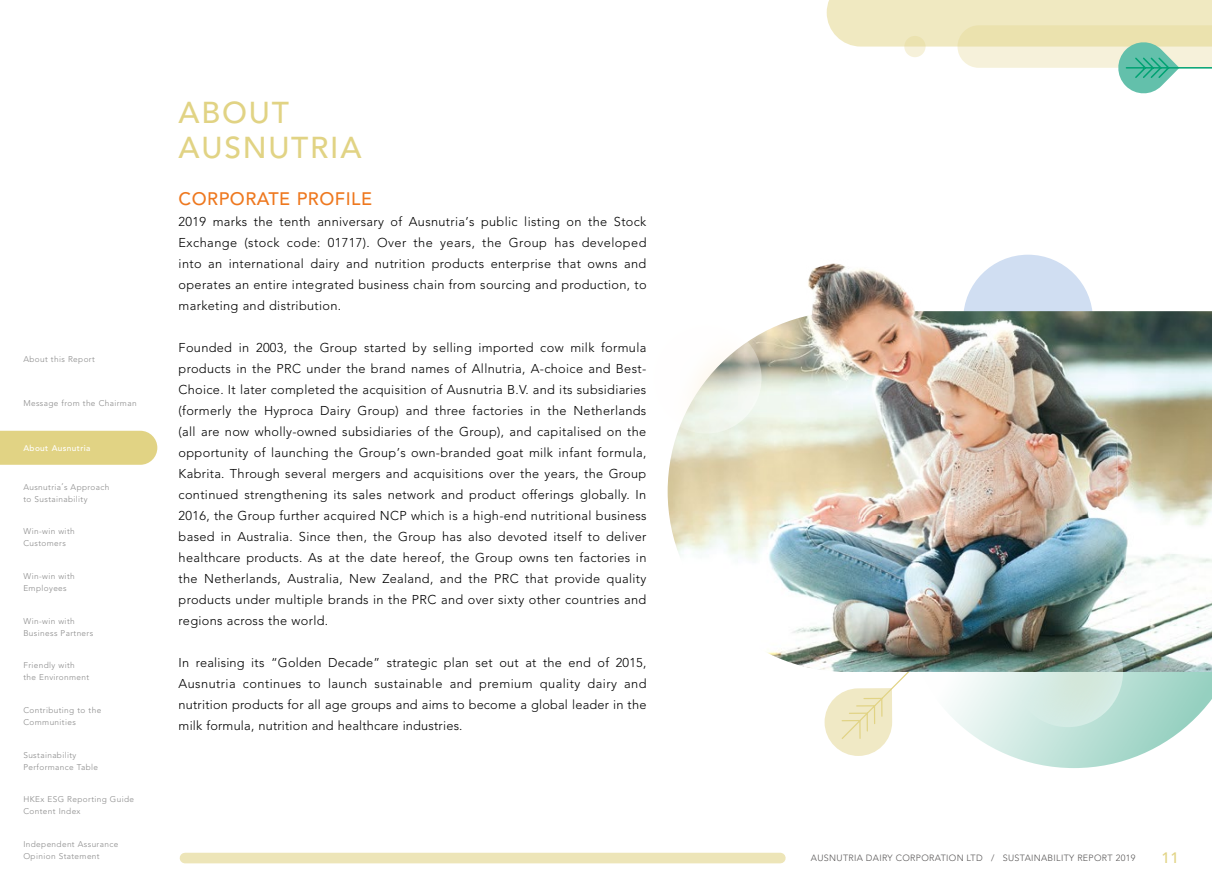
<style>
.page{position:relative;width:1212px;height:893px;background:#fff}
.page>*{position:absolute;margin:0;border:0;box-sizing:border-box;transform-origin:0 0}
.t1{font:500 30px/35.1px "Avenir LT Std";letter-spacing:.06em;color:#e1d384}
.t2{font:500 18px "Avenir LT Std";letter-spacing:.03em;color:#ee781f}
.t3{font:500 15px "Avenir LT Std";color:#e1d384}
.t4{font:300 12.75px/21px "Avenir LT Std";letter-spacing:.025em;color:#000;text-align:justify}
.t5{font:300 9px "Avenir LT Std";letter-spacing:.035em;color:#595757}
.t6{font:300 8.25px/12px "Avenir LT Std";letter-spacing:.045em;color:#898989}
.t7{font:500 8.25px "Avenir LT Std";letter-spacing:.05em;color:#fff}
</style>
<div class="page">
<svg style="left:964px;top:672px;width:248px;height:96px"></svg>
<svg style="left:824px;top:672px;width:140px;height:84px"></svg>
<img style="left:668px;top:311px;width:544px;height:361px">
<img style="left:692px;top:254px;width:458px;height:261px">
<svg style="left:1012px;top:617px;width:111px;height:110px;background:#9cb0a6"></svg>
<svg style="left:651px;top:323px;width:110px;height:110px"></svg>
<div style="left:0;top:431px;width:157px;height:34px;background:#e1d384"></div>
<div style="left:185px;top:853px;width:595px;height:10px;background:#ede5b8"></div>
<svg style="left:827px;top:0;width:385px;height:94px"></svg>
<p class="t6" style="left:23px;top:353px;width:73px">About this Report</p>
<p class="t6" style="left:23px;top:397px;width:115px">Message from the Chairman</p>
<p class="t7" style="left:23px;top:443px;width:69px">About Ausnutria</p>
<p class="t6" style="left:23px;top:481px;width:87px">Ausnutria’s Approach to Sustainability</p>
<p class="t6" style="left:23px;top:525px;width:53px">Win-win with<br>Customers</p>
<p class="t6" style="left:23px;top:570px;width:53px">Win-win with<br>Employees</p>
<p class="t6" style="left:23px;top:615px;width:71px">Win-win with<br>Business Partners</p>
<p class="t6" style="left:23px;top:659px;width:67px">Friendly with the Environment</p>
<p class="t6" style="left:23px;top:704px;width:79px">Contributing to the<br>Communities</p>
<p class="t6" style="left:23px;top:749px;width:76px">Sustainability<br>Performance Table</p>
<p class="t6" style="left:23px;top:793px;width:112px">HKEx ESG Reporting Guide<br>Content Index</p>
<p class="t6" style="left:23px;top:838px;width:96px">Independent Assurance<br>Opinion Statement</p>
<h1 class="t1" style="left:179px;top:95px;width:184px">ABOUT<br>AUSNUTRIA</h1>
<h2 class="t2" style="left:179px;top:189px;width:195px">CORPORATE PROFILE</h2>
<p class="t4" style="left:179px;top:211px;width:470px">2019 marks the tenth anniversary of Ausnutria’s public listing on the Stock Exchange (stock code: 01717). Over the years, the Group has developed into an international dairy and nutrition products enterprise that owns and operates an entire integrated business chain from sourcing and production, to marketing and distribution.</p>
<p class="t4" style="left:179px;top:337px;width:470px">Founded in 2003, the Group started by selling imported cow milk formula products in the PRC under the brand names of Allnutria, A-choice and Best-Choice. It later completed the acquisition of Ausnutria B.V. and its subsidiaries (formerly the Hyproca Dairy Group) and three factories in the Netherlands (all are now wholly-owned subsidiaries of the Group), and capitalised on the opportunity of launching the Group’s own-branded goat milk infant formula, Kabrita. Through several mergers and acquisitions over the years, the Group continued strengthening its sales network and product offerings globally. In 2016, the Group further acquired NCP which is a high-end nutritional business based in Australia. Since then, the Group has also devoted itself to deliver healthcare products. As at the date hereof, the Group owns ten factories in the Netherlands, Australia, New Zealand, and the PRC that provide quality products under multiple brands in the PRC and over sixty other countries and regions across the world.</p>
<p class="t4" style="left:179px;top:652px;width:469px">In realising its “Golden Decade” strategic plan set out at the end of 2015, Ausnutria continues to launch sustainable and premium quality dairy and nutrition products for all age groups and aims to become a global leader in the milk formula, nutrition and healthcare industries.</p>
<p class="t5" style="left:811px;top:852px;width:326px">AUSNUTRIA DAIRY CORPORATION LTD / SUSTAINABILITY REPORT 2019</p>
<p class="t3" style="left:1161px;top:849px;width:19px">11</p>
</div>
